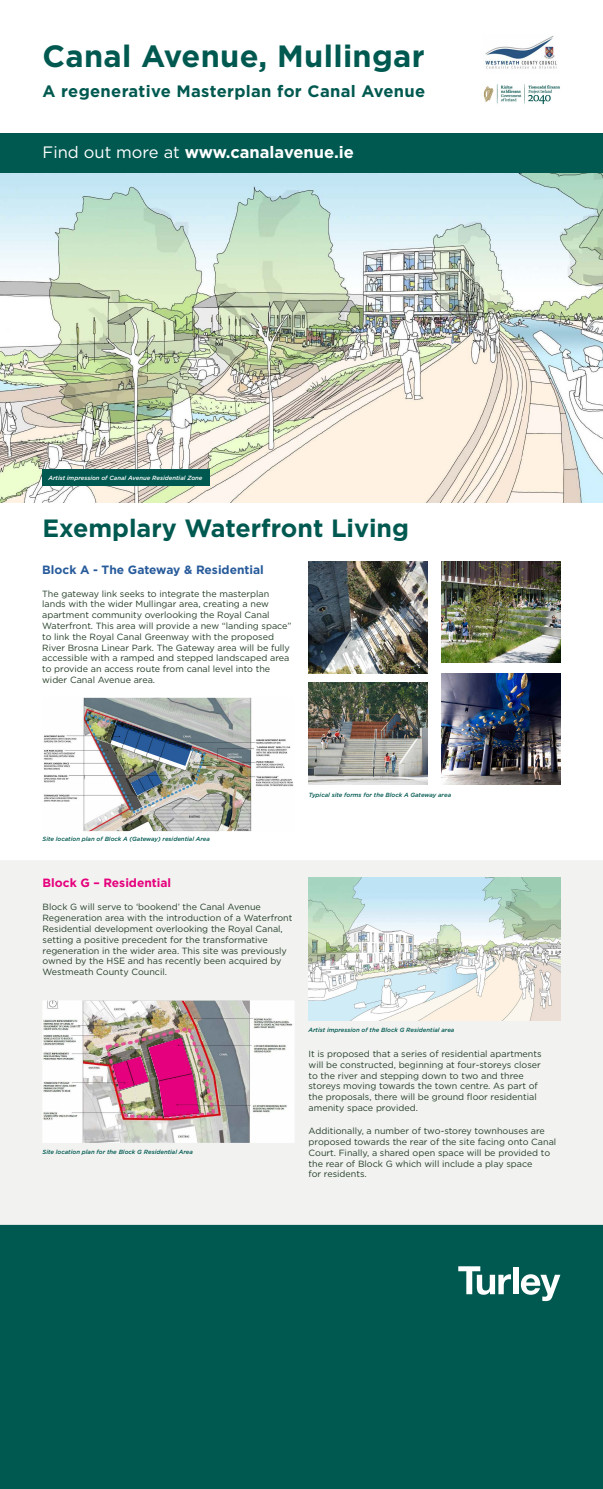
<style>
.page{position:relative;width:603px;height:1489px;background:#fff}
.page>*{position:absolute;margin:0;border:0;box-sizing:border-box;transform-origin:0 0}
.t1{font:700 30.75px "Gotham";letter-spacing:.01em;color:#005950}
.t2{font:700 25px "Gotham";color:#005950}
.t3{font:700 16.5px "Gotham";letter-spacing:.02em;color:#005950}
.t4{font:700 16.5px "Gotham";color:#fff}
.t5{font:700 12px "Gotham";color:#275b9b}
.t6{font:700 12px "Gotham";color:#e6007d}
.t7{font:9px/10.8px "Gotham";color:#253e28}
.t8{font:italic 500 6px "Gotham";color:#005950}
.t9{font:italic 500 6px "Gotham";color:#fff}
.s1{font-weight:400}
</style>
<div class="page">
<div style="left:0;top:1224px;width:602px;height:264px;background:#005950"></div>
<div style="left:0;top:133px;width:602px;height:40px;background:#005950"></div>
<svg style="left:458px;top:1266px;width:52px;height:28px"></svg>
<div style="left:512px;top:1267px;width:6px;height:27px;background:#fff"></div>
<svg style="left:520px;top:1274px;width:40px;height:26px"></svg>
<img style="left:485px;top:36px;width:72px;height:33px">
<img style="left:483px;top:84px;width:77px;height:21px">
<div style="left:0;top:860px;width:602px;height:364px;background:#f2f3f1"></div>
<img style="left:44px;top:697px;width:250px;height:134px">
<img style="left:0;top:173px;width:602px;height:329px">
<div style="left:43px;top:469px;width:167px;height:17px;background:#005950"></div>
<img style="left:110px;top:720px;width:82px;height:45px">
<img style="left:131px;top:770px;width:31px;height:25px">
<img style="left:43px;top:1000px;width:251px;height:142px">
<img style="left:308px;top:877px;width:252px;height:143px">
<img style="left:112px;top:1056px;width:36px;height:34px">
<img style="left:148px;top:1037px;width:51px;height:80px">
<img style="left:308px;top:561px;width:119px;height:112px">
<img style="left:441px;top:561px;width:119px;height:101px">
<img style="left:441px;top:673px;width:119px;height:111px">
<img style="left:308px;top:683px;width:119px;height:101px">
<h1 class="t1" style="left:43px;top:36px;width:383px">Canal Avenue, Mullingar</h1>
<h3 class="t3" style="left:43px;top:80px;width:384px">A regenerative Masterplan for Canal Avenue</h3>
<h3 class="t4" style="left:43px;top:141px;width:313px"><span class="s1">Find out more at</span> www.canalavenue.ie</h3>
<p class="t9" style="left:48px;top:474px;width:155px">Artist impression of Canal Avenue Residential Zone</p>
<h2 class="t2" style="left:43px;top:511px;width:368px">Exemplary Waterfront Living</h2>
<h3 class="t5" style="left:42px;top:561px;width:223px">Block A - The Gateway &amp; Residential</h3>
<p class="t7" style="left:42px;top:588px;width:251px">The gateway link seeks to integrate the masterplan lands with the wider Mullingar area, creating a new apartment community overlooking the Royal Canal Waterfront. This area will provide a new “landing space” to link the Royal Canal Greenway with the proposed River Brosna Linear Park. The Gateway area will be fully accessible with a ramped and stepped landscaped area to provide an access route from canal level into the wider Canal Avenue area.</p>
<p class="t8" style="left:43px;top:834px;width:169px">Site location plan of Block A (Gateway) residential Area</p>
<h3 class="t6" style="left:43px;top:875px;width:130px">Block G – Residential</h3>
<p class="t7" style="left:43px;top:901px;width:251px">Block G will serve to ‘bookend’ the Canal Avenue Regeneration area with the introduction of a Waterfront Residential development overlooking the Royal Canal, setting a positive precedent for the transformative regeneration in the wider area. This site was previously owned by the HSE and has recently been acquired by Westmeath County Council.</p>
<p class="t8" style="left:308px;top:791px;width:144px">Typical site forms for the Block A Gateway area</p>
<p class="t8" style="left:43px;top:1148px;width:152px">Site location plan for the Block G Residential Area</p>
<p class="t8" style="left:308px;top:1025px;width:147px">Artist impression of the Block G Residential area</p>
<p class="t7" style="left:308px;top:1048px;width:234px">It is proposed that a series of residential apartments will be constructed, beginning at four-storeys closer to the river and stepping down to two and three storeys moving towards the town centre. As part of the proposals, there will be ground floor residential amenity space provided.</p>
<p class="t7" style="left:308px;top:1125px;width:249px">Additionally, a number of two-storey townhouses are proposed towards the rear of the site facing onto Canal Court. Finally, a shared open space will be provided to the rear of Block G which will include a play space<br>for residents.</p>
</div>
